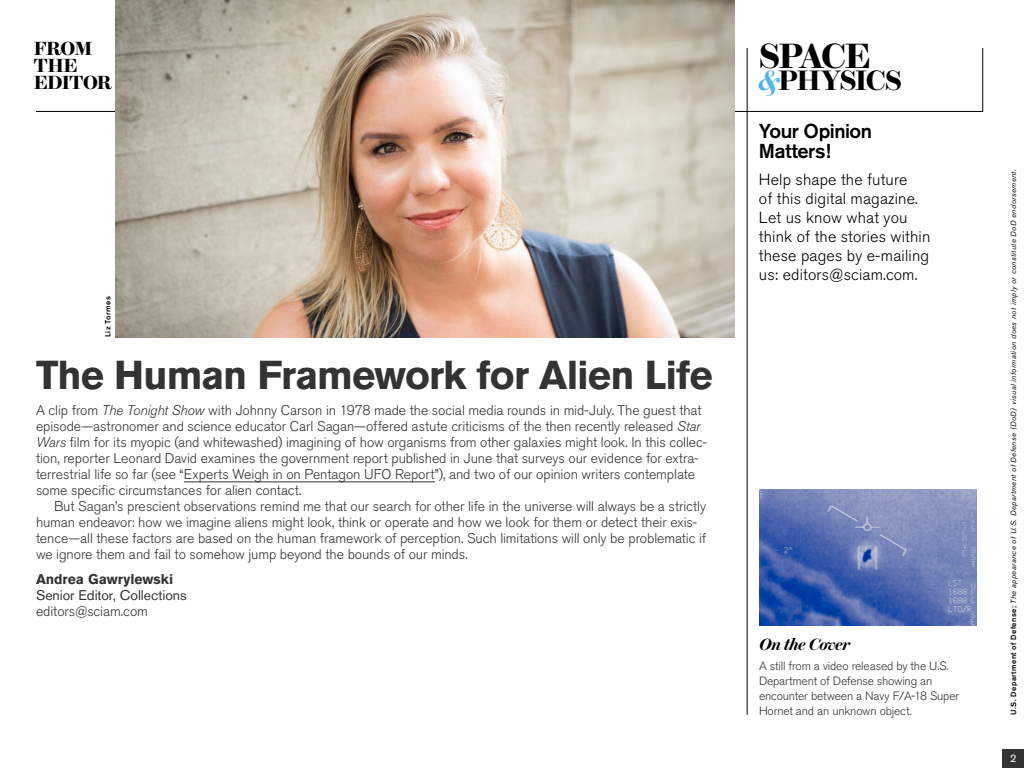
<style>
.page{position:relative;width:1024px;height:768px;background:#fff}
.page>*{position:absolute;margin:0;border:0;box-sizing:border-box;transform-origin:0 0}
.t1{font:700 40px "Akzidenz Grotesk BE";letter-spacing:-.025em;color:#333}
.t2{font:600 35px "Brunel Deck";letter-spacing:-.07em;color:#000}
.t3{font:600 28px "Brunel Deck";letter-spacing:-.05em;color:#000}
.t4{font:500 20px/20px "Akzidenz Grotesk BE";letter-spacing:-.025em;color:#000}
.t5{font:600 19px/17.1px "Brunel Deck";letter-spacing:-.02em;color:#000}
.t6{font:italic 600 16.2px "Brunel Deck";letter-spacing:-.02em;color:#000}
.t7{font:300 16px/19px "Akzidenz Grotesk BQ";letter-spacing:.01em;color:#000}
.t8{font:300 14px/16px "Akzidenz Grotesk BQ";letter-spacing:-.005em;color:#333}
.t9{font:14px "Akzidenz Grotesk BQ";color:#333}
.t10{font:700 14px "Akzidenz Grotesk BQ";letter-spacing:-.005em;color:#333}
.t11{font:300 12px/15px "Akzidenz Grotesk BE";letter-spacing:-.015em;color:#333}
.t12{font:11px "Akzidenz Grotesk BE";color:#fff}
.t13{font:italic 7.5px "Akzidenz Grotesk BE";letter-spacing:.055em;color:#000}
.t14{font:500 7.5px "Akzidenz Grotesk BE";letter-spacing:.055em;color:#000}
.s1{font-style:italic}
.s2{font-style:italic;color:#51b4e6}
.s3{font-weight:500;font-style:normal}
</style>
<div class="page">
<svg style="left:36px;top:48px;width:947px;height:64px"></svg>
<hr style="left:184px;top:481px;width:251px;height:1px;background:#333">
<hr style="left:747px;top:48px;width:1px;height:667px;background:#000">
<img style="left:759px;top:489px;width:217px;height:136px">
<img style="left:116px;top:0;width:618px;height:337px">
<div style="left:1003px;top:749px;width:21px;height:19px;background:#333"></div>
<h3 class="t5" style="left:34px;top:41px;width:79px">FROM<br>THE<br>EDITOR</h3>
<p class="t14" style="left:103px;top:337px;width:42px;rotate:-90deg">Liz Tormes</p>
<h1 class="t1" style="left:36px;top:352px;width:678px">The Human Framework for Alien Life</h1>
<p class="t8" style="left:36px;top:403px;width:673px">A clip from <span class="s1">The Tonight Show</span> with Johnny Carson in 1978 made the social media rounds in mid-July. The guest that episode—astronomer and science educator Carl Sagan—offered astute criticisms of the then recently released <span class="s1">Star Wars</span> film for its myopic (and whitewashed) imagining of how organisms from other galaxies might look. In this collec&shy;tion, reporter Leonard David examines the government report published in June that surveys our evidence for extra&shy;terrestrial life so far (see “Experts Weigh in on Pentagon UFO Report”), and two of our opinion writers contemplate some specific circumstances for alien contact.</p>
<p class="t8" style="left:36px;top:499px;width:672px;text-indent:18px">But Sagan’s prescient observations remind me that our search for other life in the universe will always be a strictly human endeavor: how we imagine aliens might look, think or operate and how we look for them or detect their exis&shy;tence—all these factors are based on the human framework of perception. Such limitations will only be problematic if we ignore them and fail to somehow jump beyond the bounds of our minds.</p>
<p class="t10" style="left:36px;top:571px;width:139px">Andrea Gawrylewski</p>
<p class="t9" style="left:36px;top:587px;width:152px">Senior Editor, Collections</p>
<p class="t8" style="left:36px;top:604px;width:114px">editors@sciam.com</p>
<h2 class="t2" style="left:759px;top:36px;width:113px">SPACE</h2>
<h3 class="t3" style="left:758px;top:64px;width:145px"><span class="s2">&amp;</span>PHYSICS</h3>
<h3 class="t4" style="left:759px;top:121px;width:115px">Your Opinion<br>Matters!</h3>
<p class="t7" style="left:759px;top:170px;width:173px">Help shape the future<br>of this digital magazine.<br>Let us know what you think of the stories within these pages by e-mailing us: editors@sciam.com.</p>
<p class="t6" style="left:759px;top:635px;width:93px">On the Cover</p>
<p class="t11" style="left:759px;top:658px;width:202px">A still from a video released by the U.S.<br>Department of Defense showing an encounter between a Navy F/A-18 Super Hornet and an unknown object.</p>
<p class="t13" style="left:1009px;top:715px;width:547px;rotate:-90deg"><span class="s3">U.S. Department of Defense;</span> The appearance of U.S. Department of Defense (DoD) visual information does not imply or constitute DoD endorsement.</p>
<p class="t12" style="left:1010px;top:752px;width:8px">2</p>
</div>
